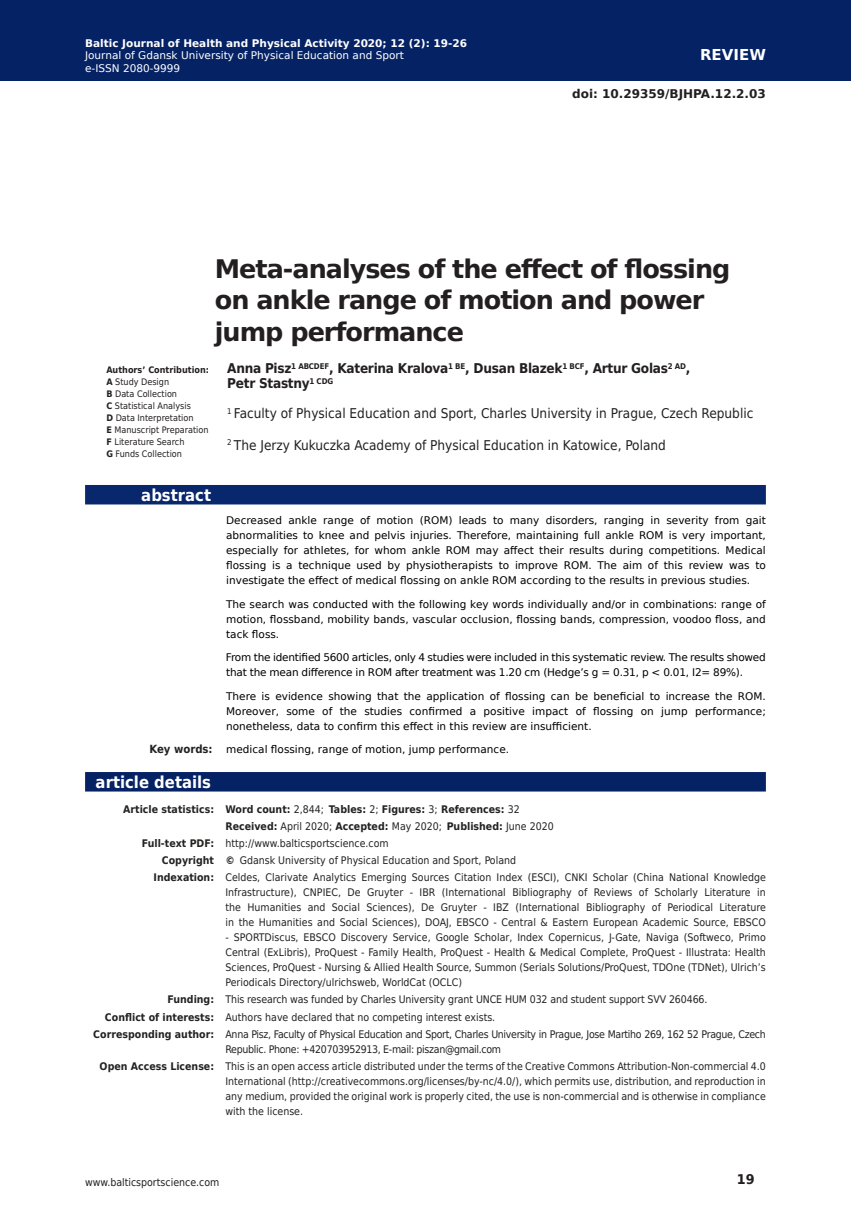
<style>
.page{position:relative;width:851px;height:1212px;background:#fff}
.page>*{position:absolute;margin:0;border:0;box-sizing:border-box;transform-origin:0 0}
.t1{font:700 25.5px/31.5px "DejaVu Sans";letter-spacing:-.04em;color:#231f20}
.t2{font:700 16.5px "DejaVu Sans Condensed";color:#fff}
.t3{font:700 15px "DejaVu Sans";color:#fff}
.t4{font:13.5px "DejaVu Sans Condensed";color:#231f20}
.t5{font:700 13.5px/15px "DejaVu Sans Condensed";letter-spacing:-.02em;color:#231f20}
.t6{font:700 13.35px "DejaVu Sans";color:#231f20;scale:.96 1}
.t7{font:700 12px "DejaVu Sans";color:#231f20}
.t8{font:10.5px/15px "DejaVu Sans Condensed";color:#222221;text-align:justify}
.t9{font:10.5px/15px "DejaVu Sans";color:#000;text-align:justify}
.t10{font:10.5px/15px "DejaVu Sans";letter-spacing:-.02em;color:#000}
.t11{font:10.5px "DejaVu Sans Condensed";letter-spacing:-.03em;color:#222221}
.t12{font:700 10.5px "DejaVu Sans Condensed";color:#222221}
.t13{font:10.5px/12.6px "DejaVu Sans";color:#fff}
.t14{font:700 10.5px "DejaVu Sans";color:#fff}
.t15{font:10.5px "DejaVu Sans Condensed";color:#231f20}
.t16{font:9px/12px "DejaVu Sans Condensed";color:#231f20}
.s1{font-weight:700}
.s2{font-family:"DejaVu Sans Condensed";font-weight:700;font-size:11.25px;color:#222221}
.s3{font-family:"DejaVu Sans Condensed";font-weight:700;font-size:11.25px;color:#231f20}
.s4{font-weight:400}
</style>
<div class="page">
<div style="left:85px;top:772px;width:680px;height:19px;background:#052265"></div>
<div style="left:0;top:0;width:850px;height:80px;background:#052265"></div>
<div style="left:85px;top:485px;width:680px;height:19px;background:#08276c"></div>
<p class="t14" style="left:85px;top:34px;width:383px">Baltic Journal of Health and Physical Activity 2020; 12 (2): 19-26</p>
<p class="t13" style="left:85px;top:49px;width:320px">Journal of Gdansk University of Physical Education and Sport e-ISSN 2080-9999</p>
<h3 class="t3" style="left:700px;top:42px;width:67px">REVIEW</h3>
<p class="t7" style="left:572px;top:84px;width:195px">doi: 10.29359/BJHPA.12.2.03</p>
<h1 class="t1" style="left:215px;top:253px;width:517px">Meta-analyses of the effect of flossing on ankle range of motion and power jump performance</h1>
<p class="t5" style="left:227px;top:361px;width:465px">Anna Pisz<sup>1</sup> <sup>ABCDEF</sup>, Katerina Kralova<sup>1</sup> <sup>BE</sup>, Dusan Blazek<sup>1</sup> <sup>BCF</sup>, Artur Golas<sup>2</sup> <sup>AD</sup>,<br>Petr Stastny<sup>1</sup> <sup>CDG</sup></p>
<p class="t4" style="left:227px;top:403px;width:527px"><sup>1</sup> Faculty of Physical Education and Sport, Charles University in Prague, Czech Republic</p>
<p class="t4" style="left:227px;top:434px;width:440px"><sup>2</sup> The Jerzy Kukuczka Academy of Physical Education in Katowice, Poland</p>
<p class="t16" style="left:106px;top:363px;width:104px"><span class="s1">Authors’ Contribution:<br>A</span> Study Design<br><span class="s1">B</span> Data Collection<br><span class="s1">C</span> Statistical Analysis<br><span class="s1">D</span> Data Interpretation<br><span class="s1">E</span> Manuscript Preparation<br><span class="s1">F</span> Literature Search<br><span class="s1">G</span> Funds Collection</p>
<h2 class="t2" style="left:141px;top:481px;width:71px">abstract</h2>
<p class="t9" style="left:226px;top:513px;width:541px">‪Decreased ankle range of motion (ROM) leads to many disorders, ranging in severity from gait abnormalities to knee and pelvis injuries. Therefore, maintaining full ankle ROM is very important, especially for athletes, for whom ankle ROM may affect their results during competitions. Medical flossing is a technique used by physiotherapists to improve ROM. The aim of this review was to investigate the effect of medical flossing on ankle ROM according to the results in previous studies.</p>
<p class="t9" style="left:226px;top:596px;width:541px">‪The search was conducted with the following key words individually and/or in combinations: range of motion, flossband, mobility bands, vascular occlusion, flossing bands, compression, voodoo floss, and tack floss.</p>
<p class="t10" style="left:226px;top:650px;width:541px">‪From the identified 5600 articles, only 4 studies were included in this systematic review. The results showed that the mean difference in ROM after treatment was 1.20 cm (Hedge’s g = 0.31, p &lt; 0.01, I2= 89%).</p>
<p class="t9" style="left:226px;top:688px;width:541px">‪There is evidence showing that the application of flossing can be beneficial to increase the ROM.<br>Moreover, some of the studies confirmed a positive impact of flossing on jump performance; nonetheless, data to confirm this effect in this review are insufficient.</p>
<p class="t9" style="left:149px;top:742px;width:361px"><span class="s2">Key words</span><span class="s3">:</span> medical flossing, range of motion, jump performance.</p>
<h2 class="t2" style="left:96px;top:768px;width:117px">article details</h2>
<p class="t12" style="left:123px;top:800px;width:398px">Article statistics: Word count: <span class="s4">2,844;</span> Tables: <span class="s4">2;</span> Figures: <span class="s4">3;</span> References: <span class="s4">32</span></p>
<p class="t12" style="left:225px;top:817px;width:330px">Received: <span class="s4">April 2020;</span> Accepted: <span class="s4">May 2020;</span> Published: <span class="s4">June 2020</span></p>
<p class="t8" style="left:142px;top:835px;width:248px"><span class="s1">Full-text PDF:</span> http://www.balticsportscience.com</p>
<p class="t8" style="left:162px;top:853px;width:356px"><span class="s1">Copyright ©</span> Gdansk University of Physical Education and Sport, Poland</p>
<p class="t8" style="left:153px;top:870px;width:613px"><span class="s1">Indexation:</span> Celdes, Clarivate Analytics Emerging Sources Citation Index (ESCI), CNKI Scholar (China National Knowledge</p>
<p class="t8" style="left:225px;top:885px;width:542px">Infrastructure), CNPIEC, De Gruyter - IBR (International Bibliography of Reviews of Scholarly Literature in the Humanities and Social Sciences), De Gruyter - IBZ (International Bibliography of Periodical Literature in the Humanities and Social Sciences), DOAJ, EBSCO - Central &amp; Eastern European Academic Source, EBSCO</p>
<p class="t8" style="left:225px;top:930px;width:542px">- SPORTDiscus, EBSCO Discovery Service, Google Scholar, Index Copernicus, J-Gate, Naviga (Softweco, Primo Central (ExLibris), ProQuest - Family Health, ProQuest - Health &amp; Medical Complete, ProQuest - Illustrata: Health Sciences, ProQuest - Nursing &amp; Allied Health Source, Summon (Serials Solutions/ProQuest, TDOne (TDNet), Ulrich’s Periodicals Directory/ulrichsweb, WorldCat (OCLC)</p>
<p class="t8" style="left:167px;top:992px;width:541px"><span class="s1">Funding:</span> This research was funded by Charles University grant UNCE HUM 032 and student support SVV 260466.</p>
<p class="t8" style="left:105px;top:1009px;width:392px"><span class="s1">Conflict of interests:</span> Authors have declared that no competing interest exists.</p>
<p class="t11" style="left:93px;top:1025px;width:673px"><span class="s1">Corresponding author:</span> Anna Pisz, Faculty of Physical Education and Sport, Charles University in Prague, Jose Martiho 269, 162 52 Prague, Czech</p>
<p class="t8" style="left:100px;top:1040px;width:667px;line-height:17.1px;text-indent:126px">Republic. Phone: +420703952913, E-mail: piszan@gmail.com<br><span class="s1">Open Access License:</span> This is an open access article distributed under the terms of the Creative Commons Attribution-Non-commercial 4.0</p>
<p class="t8" style="left:225px;top:1073px;width:542px">International (http://creativecommons.org/licenses/by-nc/4.0/), which permits use, distribution, and reproduction in any medium, provided the original work is properly cited, the use is non-commercial and is otherwise in compliance with the license.</p>
<p class="t15" style="left:85px;top:1174px;width:136px">www.balticsportscience.com</p>
<p class="t6" style="left:736px;top:1168px;width:20px">19</p>
</div>
